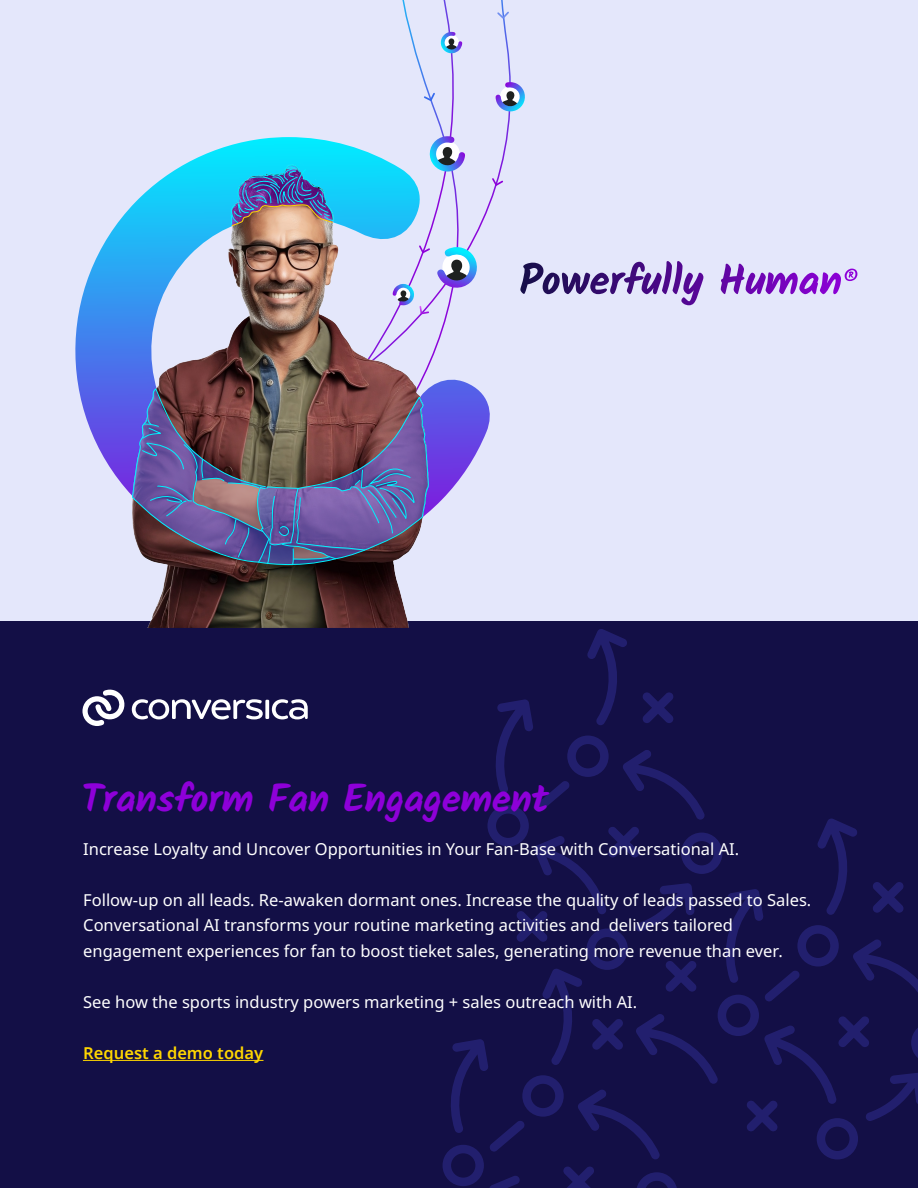
<style>
.page{position:relative;width:918px;height:1188px;background:#fff}
.page>*{position:absolute;margin:0;border:0;box-sizing:border-box;transform-origin:0 0}
.t1{font:700 39px "Kalam";letter-spacing:-.01em;color:#8e00d9}
.t2{font:16.5px/25.5px "Noto Sans";color:#fff}
.t3{font:600 16.5px "Noto Sans";color:#ffd600}
</style>
<div class="page">
<div style="left:0;top:0;width:918px;height:650px;background:#e4e7fb"></div>
<svg style="left:402px;top:0;width:109px;height:130px"></svg>
<svg style="left:422px;top:91px;width:14px;height:12px"></svg>
<svg style="left:440px;top:32px;width:22px;height:22px"></svg>
<svg style="left:496px;top:82px;width:29px;height:31px"></svg>
<svg style="left:496px;top:10px;width:15px;height:10px"></svg>
<div style="left:0;top:621px;width:918px;height:567px;background:#130f46"></div>
<svg style="left:580px;top:261px;width:123px;height:44px"></svg>
<svg style="left:721px;top:264px;width:136px;height:30px"></svg>
<img style="left:75px;top:130px;width:505px;height:596px">
<img style="left:231px;top:130px;width:103px;height:96px">
<img style="left:132px;top:389px;width:297px;height:180px">
<svg style="left:443px;top:629px;width:475px;height:559px"></svg>
<hr style="left:83px;top:1060px;width:180px;height:1px;background:#ffd600">
<h1 class="t1" style="left:82px;top:776px;width:469px">Transform Fan Engagement</h1>
<p class="t2" style="left:83px;top:836px;width:658px">Increase Loyalty and Uncover Opportunities in Your Fan-Base with Conversational AI.</p>
<p class="t2" style="left:83px;top:887px;width:730px">Follow-up on all leads. Re-awaken dormant ones. Increase the quality of leads passed to Sales.<br>Conversational AI transforms your routine marketing activities and delivers tailored engagement experiences for fan to boost tieket sales, generating more revenue than ever.</p>
<p class="t2" style="left:83px;top:989px;width:556px">See how the sports industry powers marketing + sales outreach with AI.</p>
<p class="t3" style="left:83px;top:1041px;width:181px">Request a demo today</p>
</div>
